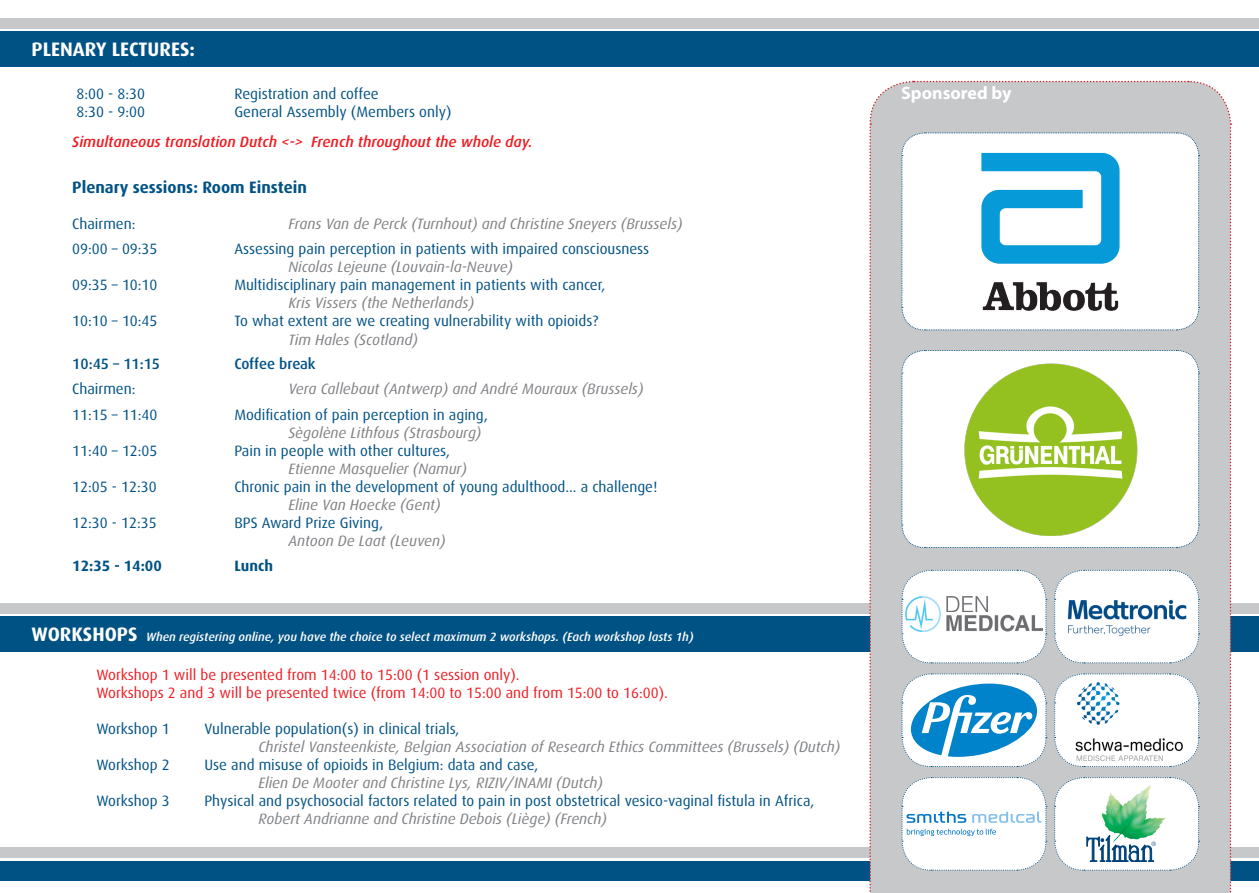
<style>
.page{position:relative;width:1259px;height:893px;background:#fff}
.page>*{position:absolute;margin:0;border:0;box-sizing:border-box;transform-origin:0 0}
.t1{font:700 19.5px "Dax";color:#fff}
.t2{font:700 18px "Myriad Pro";color:#fff}
.t3{font:700 16.5px "Dax";color:#005285}
.t4{font:15px "Dax";color:#005285}
.t5{font:italic 15px "Dax";color:#808285}
.t6{font:15px "Dax";color:#ee1d23}
.t7{font:italic 500 15px "Dax";color:#ee1d23}
.t8{font:500 15px "Dax";color:#005285}
.t9{font:700 15px "Dax";color:#005285}
.t10{font:italic 500 12px "Dax";color:#fff}
.s1{font-weight:700;font-style:normal;font-size:19.5px}
</style>
<div class="page">
<div style="left:0;top:847px;width:1259px;height:11px;background:#c7c8ca"></div>
<div style="left:0;top:861px;width:1259px;height:19px;background:#005285"></div>
<div style="left:0;top:603px;width:1259px;height:10px;background:#c7c8ca"></div>
<div style="left:0;top:32px;width:1259px;height:35px;background:#005285"></div>
<div style="left:0;top:617px;width:1259px;height:35px;background:#005285"></div>
<div style="left:0;top:18px;width:1259px;height:11px;background:#c7c8ca"></div>
<svg style="left:868px;top:80px;width:364px;height:813px"></svg>
<p class="t1" style="left:32px;top:39px;width:165px">PLENARY LECTURES:</p>
<p class="t4" style="left:76px;top:85px;width:70px">8:00 - 8:30</p>
<p class="t4" style="left:234px;top:85px;width:146px">Registration and coffee</p>
<p class="t4" style="left:76px;top:103px;width:70px">8:30 - 9:00</p>
<p class="t4" style="left:234px;top:103px;width:219px">General Assembly (Members only)</p>
<p class="t7" style="left:72px;top:133px;width:461px">Simultaneous translation Dutch &lt;-&gt; French throughout the whole day.</p>
<p class="t3" style="left:72px;top:178px;width:236px">Plenary sessions: Room Einstein</p>
<p class="t4" style="left:72px;top:215px;width:65px">Chairmen:</p>
<p class="t5" style="left:288px;top:215px;width:396px">Frans Van de Perck (Turnhout) and Christine Sneyers (Brussels)</p>
<p class="t4" style="left:72px;top:241px;width:87px">09:00 – 09:35</p>
<p class="t4" style="left:234px;top:241px;width:416px">Assessing pain perception in patients with impaired consciousness</p>
<p class="t5" style="left:288px;top:259px;width:226px">Nicolas Lejeune (Louvain-la-Neuve)</p>
<p class="t4" style="left:72px;top:277px;width:87px">09:35 – 10:10</p>
<p class="t4" style="left:234px;top:277px;width:372px">Multidisciplinary pain management in patients with cancer,</p>
<p class="t5" style="left:288px;top:295px;width:187px">Kris Vissers (the Netherlands)</p>
<p class="t4" style="left:72px;top:313px;width:87px">10:10 – 10:45</p>
<p class="t4" style="left:234px;top:313px;width:365px">To what extent are we creating vulnerability with opioids?</p>
<p class="t5" style="left:288px;top:331px;width:131px">Tim Hales (Scotland)</p>
<p class="t8" style="left:72px;top:355px;width:89px">10:45 – 11:15</p>
<p class="t8" style="left:234px;top:355px;width:83px">Coffee break</p>
<p class="t4" style="left:72px;top:380px;width:65px">Chairmen:</p>
<p class="t5" style="left:288px;top:380px;width:357px">Vera Callebaut (Antwerp) and André Mouraux (Brussels)</p>
<p class="t4" style="left:72px;top:406px;width:87px">11:15 – 11:40</p>
<p class="t4" style="left:234px;top:406px;width:255px">Modification of pain perception in aging,</p>
<p class="t5" style="left:288px;top:424px;width:195px">Sègolène Lithfous (Strasbourg)</p>
<p class="t4" style="left:72px;top:442px;width:87px">11:40 – 12:05</p>
<p class="t4" style="left:234px;top:442px;width:217px">Pain in people with other cultures,</p>
<p class="t5" style="left:288px;top:460px;width:180px">Etienne Masquelier (Namur)</p>
<p class="t4" style="left:72px;top:478px;width:86px">12:05 - 12:30</p>
<p class="t4" style="left:234px;top:478px;width:424px">Chronic pain in the development of young adulthood... a challenge!</p>
<p class="t5" style="left:288px;top:496px;width:154px">Eline Van Hoecke (Gent)</p>
<p class="t4" style="left:72px;top:514px;width:86px">12:30 - 12:35</p>
<p class="t4" style="left:234px;top:514px;width:150px">BPS Award Prize Giving,</p>
<p class="t5" style="left:288px;top:532px;width:159px">Antoon De Laat (Leuven)</p>
<p class="t9" style="left:72px;top:557px;width:91px">12:35 - 14:00</p>
<p class="t9" style="left:234px;top:557px;width:40px">Lunch</p>
<p class="t10" style="left:32px;top:630px;width:663px"><span class="s1">WORKSHOPS</span> When registering online, you have the choice to select maximum 2 workshops. (Each workshop lasts 1h)</p>
<p class="t6" style="left:96px;top:667px;width:425px">Workshop 1 will be presented from 14:00 to 15:00 (1 session only).</p>
<p class="t6" style="left:96px;top:685px;width:573px">Workshops 2 and 3 will be presented twice (from 14:00 to 15:00 and from 15:00 to 16:00).</p>
<p class="t4" style="left:96px;top:721px;width:75px">Workshop 1</p>
<p class="t4" style="left:204px;top:721px;width:256px">Vulnerable population(s) in clinical trials,</p>
<p class="t5" style="left:258px;top:739px;width:583px">Christel Vansteenkiste, Belgian Association of Research Ethics Committees (Brussels) (Dutch)</p>
<p class="t4" style="left:96px;top:757px;width:75px">Workshop 2</p>
<p class="t4" style="left:204px;top:757px;width:335px">Use and misuse of opioids in Belgium: data and case,</p>
<p class="t5" style="left:258px;top:775px;width:346px">Elien De Mooter and Christine Lys, RIZIV/INAMI (Dutch)</p>
<p class="t4" style="left:96px;top:793px;width:75px">Workshop 3</p>
<p class="t4" style="left:204px;top:793px;width:611px">Physical and psychosocial factors related to pain in post obstetrical vesico-vaginal fistula in Africa,</p>
<p class="t5" style="left:258px;top:811px;width:350px">Robert Andrianne and Christine Debois (Liège) (French)</p>
<p class="t2" style="left:901px;top:81px;width:112px">Sponsored by</p>
</div>
